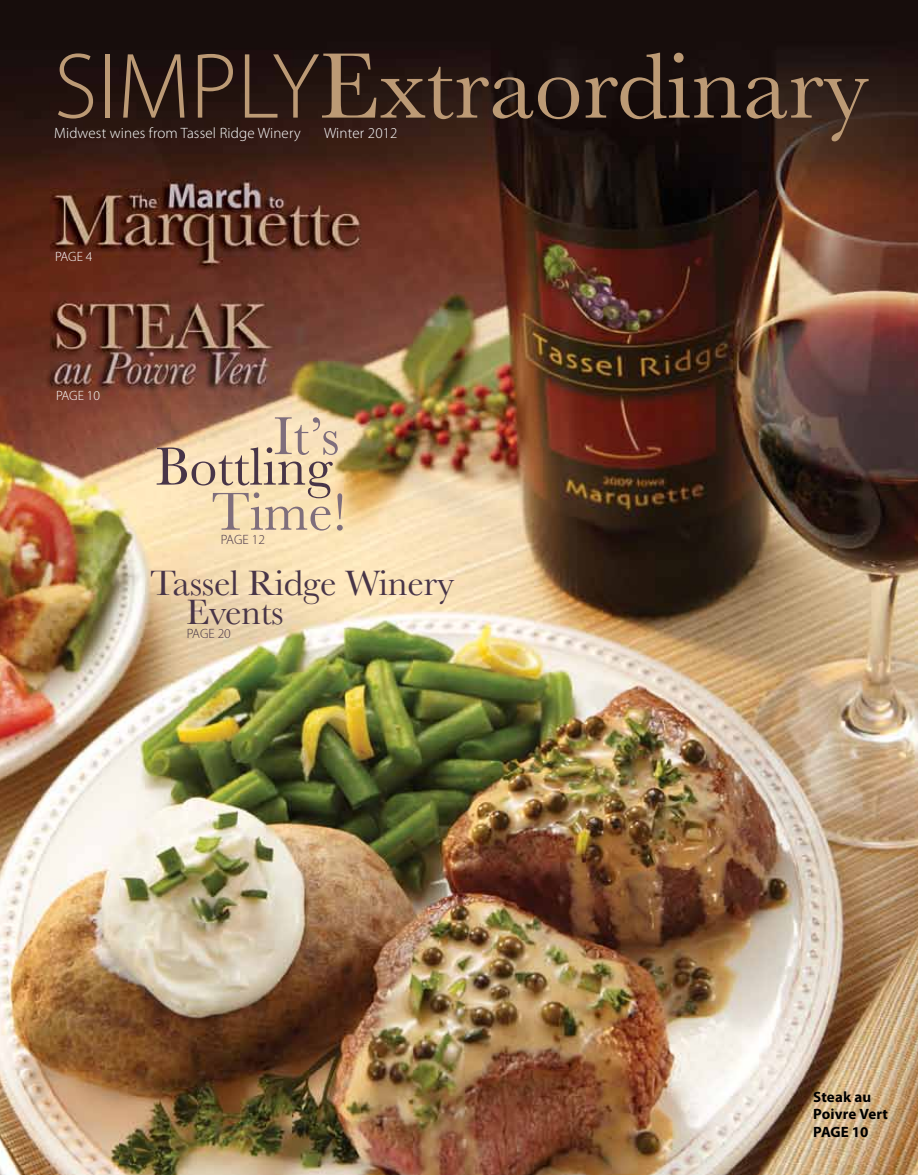
<style>
.page{position:relative;width:918px;height:1175px;background:#fff}
.page>*{position:absolute;margin:0;border:0;box-sizing:border-box;transform-origin:0 0}
.t1{font:96.6px "Baskerville";color:#bc9a75}
.t2{font:55.5px "Baskerville";color:#7f6e7c}
.t3{font:55.5px "Baskerville";color:#483548}
.t4{font:36.9px/29px "Baskerville";letter-spacing:-.01em;color:#483548}
.t5{font:300 15px "Myriad Pro";letter-spacing:.01em;color:#fff}
.t6{font:700 15px/16.5px "Myriad Pro";letter-spacing:.005em;color:#000}
.t7{font:300 13.5px "Myriad Pro";letter-spacing:-.005em;color:#483548}
.t8{font:300 13.5px "Myriad Pro";letter-spacing:-.01em;color:#fff}
.s1{font-family:"Myriad Pro";font-weight:300;font-size:93.75px}
</style>
<div class="page">
<img style="left:0;top:0;width:918px;height:1174px">
<h1 class="t1" style="left:54px;top:29px;width:816px"><span class="s1">SIMPLY</span>Extraordinary</h1>
<p class="t5" style="left:54px;top:125px;width:248px">Midwest wines from Tassel Ridge Winery</p>
<p class="t5" style="left:324px;top:125px;width:75px">Winter 2012</p>
<p class="t8" style="left:55px;top:248px;width:39px">PAGE 4</p>
<p class="t8" style="left:56px;top:388px;width:46px">PAGE 10</p>
<h2 class="t2" style="left:273px;top:403px;width:68px">It’s</h2>
<h2 class="t3" style="left:155px;top:434px;width:178px">Bottling</h2>
<h2 class="t2" style="left:211px;top:479px;width:137px">Time!</h2>
<p class="t7" style="left:221px;top:531px;width:46px">PAGE 12</p>
<h3 class="t4" style="left:186px;top:568px;width:270px;text-indent:-36px">Tassel Ridge Winery<br>Events</h3>
<p class="t7" style="left:187px;top:625px;width:46px">PAGE 20</p>
<p class="t6" style="left:813px;top:1088px;width:76px">Steak au<br>Poivre Vert</p>
<p class="t6" style="left:813px;top:1123px;width:57px">PAGE 10</p>
</div>
